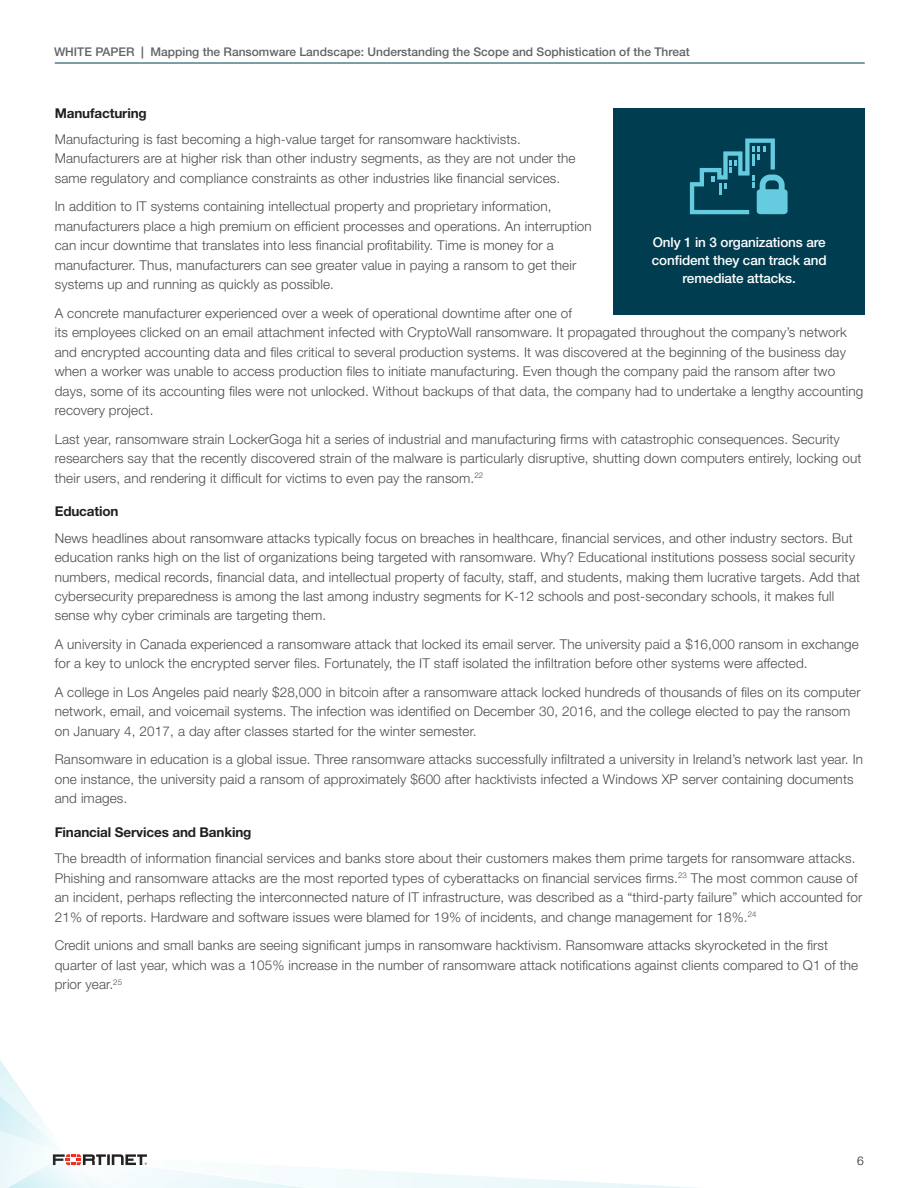
<style>
.page{position:relative;width:918px;height:1188px;background:#fff}
.page>*{position:absolute;margin:0;border:0;box-sizing:border-box;transform-origin:0 0}
.t1{font:300 13.5px/19.5px "Helvetica Neue LT Pro";letter-spacing:.01em;color:#4b4c4d}
.t2{font:500 13.5px/18px "Helvetica Neue LT Pro";letter-spacing:-.01em;color:#fff;text-align:center}
.t3{font:700 13.5px "Helvetica Neue LT Pro";letter-spacing:-.01em;color:#231f20}
.t4{font:500 12px "Helvetica Neue LT Pro";color:#636366}
.t5{font:300 12px "Helvetica Neue LT Pro";color:#231f20}
.s1{font-weight:700}
</style>
<div class="page">
<hr style="left:55px;top:63px;width:810px;height:1px;background:#013d51">
<svg style="left:0;top:1060px;width:698px;height:128px"></svg>
<div style="left:613px;top:108px;width:252px;height:206px;background:#013d51"></div>
<svg style="left:690px;top:138px;width:98px;height:76px"></svg>
<p class="t4" style="left:54px;top:44px;width:637px">WHITE PAPER <span class="s1">|</span> Mapping the Ransomware Landscape: Understanding the Scope and Sophistication of the Threat</p>
<p class="t3" style="left:55px;top:104px;width:94px">Manufacturing</p>
<p class="t1" style="left:55px;top:129px;width:522px">Manufacturing is fast becoming a high-value target for ransomware hacktivists.<br>Manufacturers are at higher risk than other industry segments, as they are not under the same regulatory and compliance constraints as other industries like financial services.</p>
<p class="t1" style="left:55px;top:196px;width:539px">In addition to IT systems containing intellectual property and proprietary information, manufacturers place a high premium on efficient processes and operations. An interruption can incur downtime that translates into less financial profitability. Time is money for a manufacturer. Thus, manufacturers can see greater value in paying a ransom to get their systems up and running as quickly as possible.</p>
<p class="t1" style="left:55px;top:303px;width:810px">A concrete manufacturer experienced over a week of operational downtime after one of<br>its employees clicked on an email attachment infected with CryptoWall ransomware. It propagated throughout the company’s network and encrypted accounting data and files critical to several production systems. It was discovered at the beginning of the business day when a worker was unable to access production files to initiate manufacturing. Even though the company paid the ransom after two days, some of its accounting files were not unlocked. Without backups of that data, the company had to undertake a lengthy accounting recovery project.</p>
<p class="t1" style="left:55px;top:429px;width:808px">Last year, ransomware strain LockerGoga hit a series of industrial and manufacturing firms with catastrophic consequences. Security researchers say that the recently discovered strain of the malware is particularly disruptive, shutting down computers entirely, locking out their users, and rendering it difficult for victims to even pay the ransom.<sup>22</sup></p>
<p class="t3" style="left:55px;top:503px;width:65px">Education</p>
<p class="t1" style="left:55px;top:528px;width:807px">News headlines about ransomware attacks typically focus on breaches in healthcare, financial services, and other industry sectors. But education ranks high on the list of organizations being targeted with ransomware. Why? Educational institutions possess social security numbers, medical records, financial data, and intellectual property of faculty, staff, and students, making them lucrative targets. Add that cybersecurity preparedness is among the last among industry segments for K-12 schools and post-secondary schools, it makes full sense why cyber criminals are targeting them.</p>
<p class="t1" style="left:55px;top:634px;width:806px">A university in Canada experienced a ransomware attack that locked its email server. The university paid a $16,000 ransom in exchange for a key to unlock the encrypted server files. Fortunately, the IT staff isolated the infiltration before other systems were affected.</p>
<p class="t1" style="left:55px;top:682px;width:807px">A college in Los Angeles paid nearly $28,000 in bitcoin after a ransomware attack locked hundreds of thousands of files on its computer network, email, and voicemail systems. The infection was identified on December 30, 2016, and the college elected to pay the ransom on January 4, 2017, a day after classes started for the winter semester.</p>
<p class="t1" style="left:55px;top:749px;width:810px">Ransomware in education is a global issue. Three ransomware attacks successfully infiltrated a university in Ireland’s network last year. In one instance, the university paid a ransom of approximately $600 after hacktivists infected a Windows XP server containing documents and images.</p>
<p class="t3" style="left:55px;top:824px;width:198px">Financial Services and Banking</p>
<p class="t1" style="left:55px;top:848px;width:809px">The breadth of information financial services and banks store about their customers makes them prime targets for ransomware attacks.<br>Phishing and ransomware attacks are the most reported types of cyberattacks on financial services firms.<sup>23</sup> The most common cause of an incident, perhaps reflecting the interconnected nature of IT infrastructure, was described as a “third-party failure” which accounted for 21% of reports. Hardware and software issues were blamed for 19% of incidents, and change management for 18%.<sup>24</sup></p>
<p class="t1" style="left:55px;top:935px;width:805px">Credit unions and small banks are seeing significant jumps in ransomware hacktivism. Ransomware attacks skyrocketed in the first quarter of last year, which was a 105% increase in the number of ransomware attack notifications against clients compared to Q1 of the prior year.<sup>25</sup></p>
<p class="t2" style="left:652px;top:233px;width:176px">Only 1 in 3 organizations are confident they can track and remediate attacks.</p>
<p class="t5" style="left:857px;top:1154px;width:8px">6</p>
</div>
